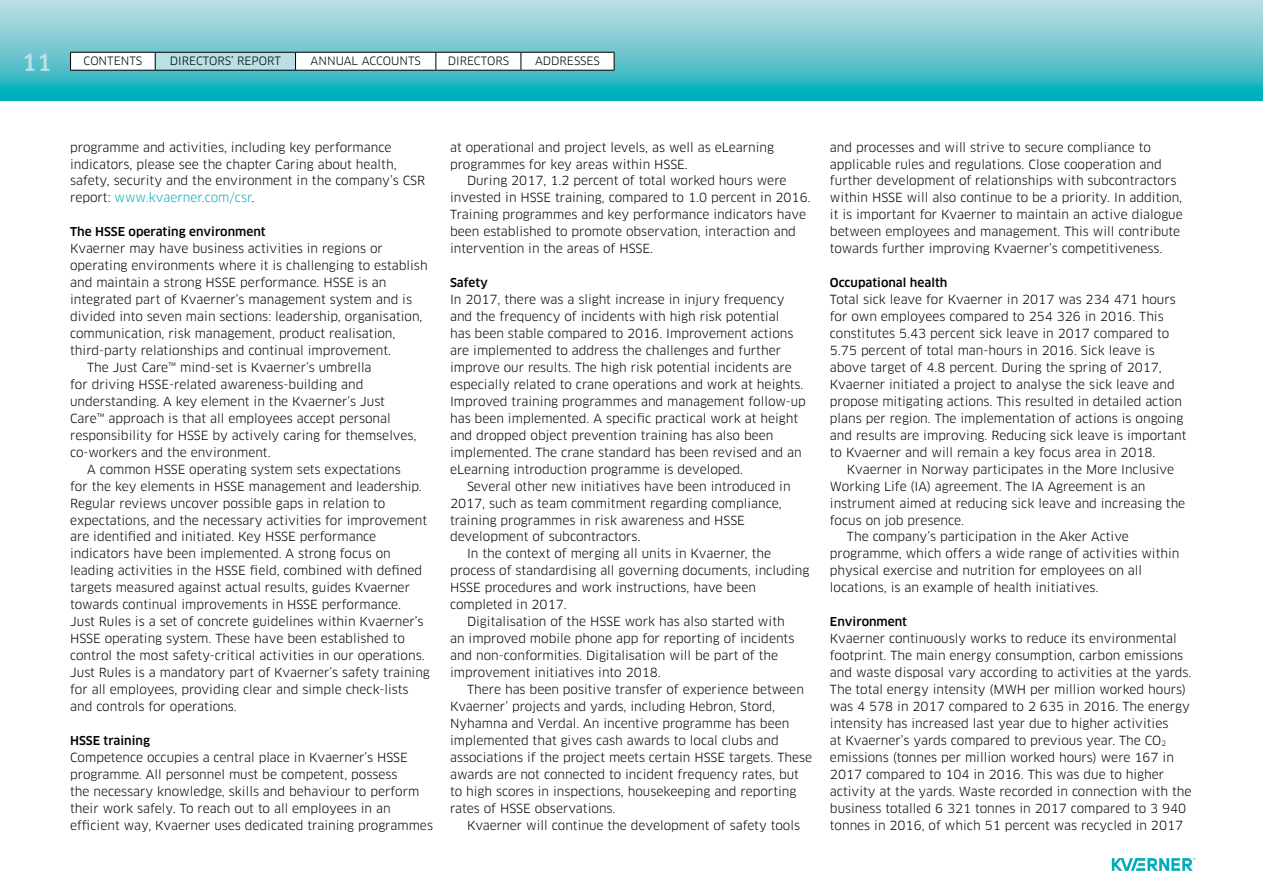
<style>
.page{position:relative;width:1263px;height:893px;background:#fff}
.page>*{position:absolute;margin:0;border:0;box-sizing:border-box;transform-origin:0 0}
.t1{font:500 23.25px "Clan";color:#b9e0e5}
.t2{font:12.3px/17px "Clan";color:#000}
.t3{font:500 12px "Clan";color:#000}
.t4{font:11.85px "Uni Sans Book";color:#000}
.t5{font:11.25px "Clan";color:#000}
.s1{color:#00adba}
</style>
<div class="page">
<svg style="left:0;top:0;width:1263px;height:101px;background:#68c7d0"></svg>
<svg style="left:1112px;top:858px;width:83px;height:13px"></svg>
<svg style="left:70px;top:52px;width:545px;height:18px"></svg>
<hr style="left:70px;top:70px;width:85px;height:1px;background:#000">
<hr style="left:155px;top:70px;width:141px;height:1px;background:#000">
<hr style="left:296px;top:70px;width:140px;height:1px;background:#000">
<hr style="left:436px;top:70px;width:85px;height:1px;background:#000">
<hr style="left:521px;top:70px;width:93px;height:1px;background:#000">
<h1 class="t1" style="left:22px;top:48px;width:31px">11</h1>
<p class="t5" style="left:84px;top:54px;width:60px">CONTENTS</p>
<p class="t5" style="left:170px;top:54px;width:113px">DIRECTORS’ REPORT</p>
<p class="t5" style="left:311px;top:54px;width:112px">ANNUAL ACCOUNTS</p>
<p class="t5" style="left:448px;top:54px;width:63px">DIRECTORS</p>
<p class="t5" style="left:535px;top:54px;width:66px">ADDRESSES</p>
<p class="t4" style="left:70px;top:58px;width:168px">BOARD OF DIRECTORS’ REPORT</p>
<p class="t2" style="left:70px;top:139px;width:356px">programme and activities, including key performance indicators, please see the chapter Caring about health, safety, security and the environment in the company’s CSR report: <span class="s1">www.kvaerner.com/csr</span>.</p>
<p class="t3" style="left:70px;top:224px;width:197px">The HSSE operating environment</p>
<p class="t2" style="left:70px;top:240px;width:314px">Kvaerner may have business activities in regions or</p>
<p class="t2" style="left:70px;top:257px;width:359px">operating environments where it is challenging to establish</p>
<p class="t2" style="left:70px;top:274px;width:318px">and maintain a strong HSSE performance. HSSE is an</p>
<p class="t2" style="left:70px;top:291px;width:343px">integrated part of Kvaerner’s management system and is</p>
<p class="t2" style="left:70px;top:308px;width:354px">divided into seven main sections: leadership, organisation,</p>
<p class="t2" style="left:70px;top:325px;width:327px">communication, risk management, product realisation,</p>
<p class="t2" style="left:70px;top:342px;width:322px">third-party relationships and continual improvement.</p>
<p class="t2" style="left:87px;top:359px;width:286px">The Just Care™ mind-set is Kvaerner’s umbrella</p>
<p class="t2" style="left:70px;top:376px;width:295px">for driving HSSE-related awareness-building and</p>
<p class="t2" style="left:70px;top:393px;width:316px">understanding. A key element in the Kvaerner’s Just</p>
<p class="t2" style="left:70px;top:410px;width:322px">Care™ approach is that all employees accept personal</p>
<p class="t2" style="left:70px;top:427px;width:348px">responsibility for HSSE by actively caring for themselves,</p>
<p class="t2" style="left:70px;top:444px;width:202px">co-workers and the environment.</p>
<p class="t2" style="left:87px;top:461px;width:315px">A common HSSE operating system sets expectations</p>
<p class="t2" style="left:70px;top:478px;width:353px">for the key elements in HSSE management and leadership.</p>
<p class="t2" style="left:70px;top:495px;width:317px">Regular reviews uncover possible gaps in relation to</p>
<p class="t2" style="left:70px;top:512px;width:359px">expectations, and the necessary activities for improvement</p>
<p class="t2" style="left:70px;top:529px;width:308px">are identified and initiated. Key HSSE performance</p>
<p class="t2" style="left:70px;top:546px;width:322px">indicators have been implemented. A strong focus on</p>
<p class="t2" style="left:70px;top:562px;width:354px">leading activities in the HSSE field, combined with defined</p>
<p class="t2" style="left:70px;top:579px;width:341px">targets measured against actual results, guides Kvaerner</p>
<p class="t2" style="left:70px;top:596px;width:332px">towards continual improvements in HSSE performance.</p>
<p class="t2" style="left:70px;top:613px;width:355px">Just Rules is a set of concrete guidelines within Kvaerner’s</p>
<p class="t2" style="left:70px;top:630px;width:336px">HSSE operating system. These have been established to</p>
<p class="t2" style="left:70px;top:647px;width:356px">control the most safety-critical activities in our operations.</p>
<p class="t2" style="left:70px;top:664px;width:361px">Just Rules is a mandatory part of Kvaerner’s safety training</p>
<p class="t2" style="left:70px;top:681px;width:340px">for all employees, providing clear and simple check-lists</p>
<p class="t2" style="left:70px;top:698px;width:168px">and controls for operations.</p>
<p class="t3" style="left:70px;top:733px;width:81px">HSSE training</p>
<p class="t2" style="left:70px;top:749px;width:364px">Competence occupies a central place in Kvaerner’s HSSE programme. All personnel must be competent, possess<br>the necessary knowledge, skills and behaviour to perform their work safely. To reach out to all employees in an efficient way, Kvaerner uses dedicated training programmes</p>
<p class="t2" style="left:450px;top:139px;width:325px">at operational and project levels, as well as eLearning programmes for key areas within HSSE.</p>
<p class="t2" style="left:450px;top:173px;width:362px;text-indent:17px">During 2017, 1.2 percent of total worked hours were invested in HSSE training, compared to 1.0 percent in 2016.<br>Training programmes and key performance indicators have been established to promote observation, interaction and intervention in the areas of HSSE.</p>
<p class="t3" style="left:450px;top:275px;width:39px">Safety</p>
<p class="t2" style="left:450px;top:291px;width:357px">In 2017, there was a slight increase in injury frequency and the frequency of incidents with high risk potential<br>has been stable compared to 2016. Improvement actions are implemented to address the challenges and further improve our results. The high risk potential incidents are especially related to crane operations and work at heights.<br>Improved training programmes and management follow-up has been implemented. A specific practical work at height and dropped object prevention training has also been implemented. The crane standard has been revised and an eLearning introduction programme is developed.</p>
<p class="t2" style="left:467px;top:478px;width:325px">Several other new initiatives have been introduced in</p>
<p class="t2" style="left:450px;top:495px;width:333px">2017, such as team commitment regarding compliance,</p>
<p class="t2" style="left:450px;top:512px;width:296px">training programmes in risk awareness and HSSE</p>
<p class="t2" style="left:450px;top:529px;width:192px">development of subcontractors.</p>
<p class="t2" style="left:467px;top:546px;width:306px">In the context of merging all units in Kvaerner, the</p>
<p class="t2" style="left:450px;top:562px;width:361px">process of standardising all governing documents, including</p>
<p class="t2" style="left:450px;top:579px;width:307px">HSSE procedures and work instructions, have been</p>
<p class="t2" style="left:450px;top:596px;width:118px">completed in 2017.</p>
<p class="t2" style="left:467px;top:613px;width:319px">Digitalisation of the HSSE work has also started with</p>
<p class="t2" style="left:450px;top:630px;width:346px">an improved mobile phone app for reporting of incidents</p>
<p class="t2" style="left:450px;top:647px;width:330px">and non-conformities. Digitalisation will be part of the</p>
<p class="t2" style="left:450px;top:664px;width:212px">improvement initiatives into 2018.</p>
<p class="t2" style="left:467px;top:681px;width:338px">There has been positive transfer of experience between</p>
<p class="t2" style="left:450px;top:698px;width:327px">Kvaerner’ projects and yards, including Hebron, Stord,</p>
<p class="t2" style="left:450px;top:715px;width:341px">Nyhamna and Verdal. An incentive programme has been</p>
<p class="t2" style="left:450px;top:732px;width:330px">implemented that gives cash awards to local clubs and</p>
<p class="t2" style="left:450px;top:749px;width:364px">associations if the project meets certain HSSE targets. These</p>
<p class="t2" style="left:450px;top:766px;width:350px">awards are not connected to incident frequency rates, but</p>
<p class="t2" style="left:450px;top:783px;width:348px">to high scores in inspections, housekeeping and reporting</p>
<p class="t2" style="left:450px;top:800px;width:167px">rates of HSSE observations.</p>
<p class="t2" style="left:467px;top:817px;width:334px">Kvaerner will continue the development of safety tools</p>
<p class="t2" style="left:830px;top:139px;width:354px">and processes and will strive to secure compliance to applicable rules and regulations. Close cooperation and further development of relationships with subcontractors within HSSE will also continue to be a priority. In addition, it is important for Kvaerner to maintain an active dialogue between employees and management. This will contribute towards further improving Kvaerner’s competitiveness.</p>
<p class="t3" style="left:830px;top:275px;width:119px">Occupational health</p>
<p class="t2" style="left:830px;top:291px;width:358px">Total sick leave for Kvaerner in 2017 was 234 471 hours for own employees compared to 254 326 in 2016. This constitutes 5.43 percent sick leave in 2017 compared to 5.75 percent of total man-hours in 2016. Sick leave is above target of 4.8 percent. During the spring of 2017, Kvaerner initiated a project to analyse the sick leave and propose mitigating actions. This resulted in detailed action plans per region. The implementation of actions is ongoing and results are improving. Reducing sick leave is important to Kvaerner and will remain a key focus area in 2018.</p>
<p class="t2" style="left:847px;top:461px;width:329px">Kvaerner in Norway participates in the More Inclusive</p>
<p class="t2" style="left:830px;top:478px;width:317px">Working Life (IA) agreement. The IA Agreement is an</p>
<p class="t2" style="left:830px;top:495px;width:357px">instrument aimed at reducing sick leave and increasing the</p>
<p class="t2" style="left:830px;top:512px;width:136px">focus on job presence.</p>
<p class="t2" style="left:847px;top:529px;width:284px">The company’s participation in the Aker Active</p>
<p class="t2" style="left:830px;top:546px;width:351px">programme, which offers a wide range of activities within</p>
<p class="t2" style="left:830px;top:562px;width:314px">physical exercise and nutrition for employees on all</p>
<p class="t2" style="left:830px;top:579px;width:270px">locations, is an example of health initiatives.</p>
<p class="t3" style="left:830px;top:614px;width:79px">Environment</p>
<p class="t2" style="left:830px;top:630px;width:363px">Kvaerner continuously works to reduce its environmental footprint. The main energy consumption, carbon emissions and waste disposal vary according to activities at the yards.<br>The total energy intensity (MWH per million worked hours) was 4 578 in 2017 compared to 2 635 in 2016. The energy intensity has increased last year due to higher activities<br>at Kvaerner’s yards compared to previous year. The CO<sub>2 </sub>emissions (tonnes per million worked hours) were 167 in 2017 compared to 104 in 2016. This was due to higher activity at the yards. Waste recorded in connection with the business totalled 6 321 tonnes in 2017 compared to 3 940 tonnes in 2016, of which 51 percent was recycled in 2017</p>
</div>
